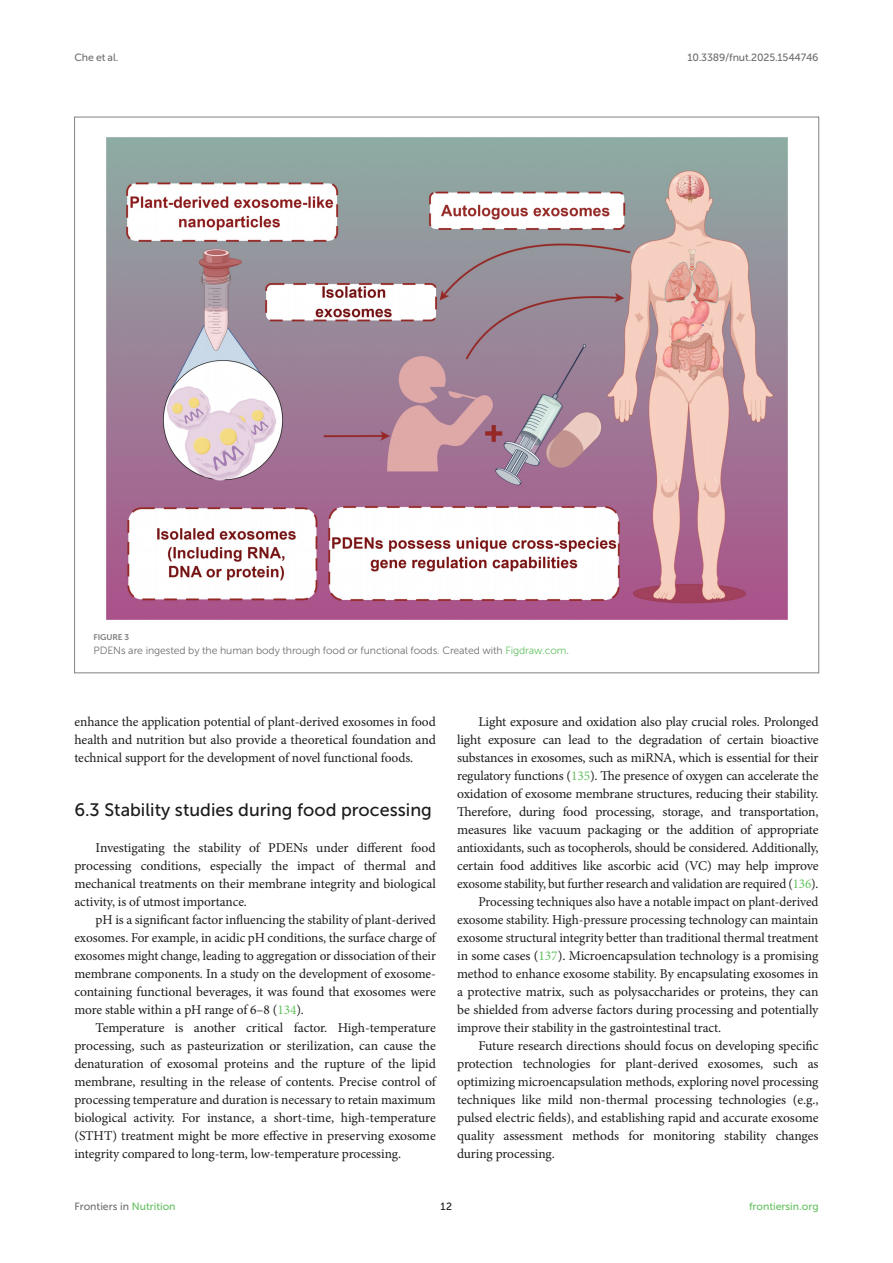
<style>
.page{position:relative;width:893px;height:1263px;background:#fff}
.page>*{position:absolute;margin:0;border:0;box-sizing:border-box;transform-origin:0 0}
.HEAD_2{font:18px "Museo Sans 500";color:#1b1c1b}
.TEXT{font:13.5px/18px "Minion Pro";letter-spacing:-.01em;color:#1b1c1b;text-align:justify}
.FIG_LEG{font:10.5px "Museo Sans 300";letter-spacing:-.01em;color:#706f70}
.t1{font:10.5px "Museo Sans 500";letter-spacing:-.015em;color:#706f70}
.t2{font:10.5px "Museo Sans 500";color:#65c161}
.t3{font:10.5px "Museo Sans 500";color:#1b1c1b}
.FIG_HD{font:8.25px "Museo Sans 700";letter-spacing:-.01em;color:#7e7f7f}
.s1{color:#65c161}
</style>
<div class="page">
<img style="left:106px;top:137px;width:682px;height:483px">
<p class="t1" style="left:74px;top:51px;width:45px">Che et al.</p>
<p class="t1" style="left:687px;top:51px;width:133px">10.3389/fnut.2025.1544746</p>
<p class="FIG_HD" style="left:94px;top:633px;width:37px">FIGURE 3</p>
<p class="FIG_LEG" style="left:94px;top:645px;width:477px">PDENs are ingested by the human body through food or functional foods. Created with <span class="s1">Figdraw.com</span>.</p>
<p class="TEXT" style="left:74px;top:713px;width:363px">enhance the application potential of plant-derived exosomes in food health and nutrition but also provide a theoretical foundation and technical support for the development of novel functional foods.</p>
<p class="HEAD_2" style="left:74px;top:800px;width:359px">6.3 Stability studies during food processing</p>
<p class="TEXT" style="left:74px;top:839px;width:363px;text-indent:21px">Investigating the stability of PDENs under different food processing conditions, especially the impact of thermal and mechanical treatments on their membrane integrity and biological activity, is of utmost importance.</p>
<p class="TEXT" style="left:74px;top:911px;width:363px;text-indent:21px">pH is a significant factor influencing the stability of plant-derived exosomes. For example, in acidic pH conditions, the surface charge of exosomes might change, leading to aggregation or dissociation of their membrane components. In a study on the development of exosome&shy;containing functional beverages, it was found that exosomes were more stable within a pH range of 6–8 (<span class="s1">134</span>).</p>
<p class="TEXT" style="left:74px;top:1019px;width:363px;text-indent:21px">Temperature is another critical factor. High-temperature processing, such as pasteurization or sterilization, can cause the denaturation of exosomal proteins and the rupture of the lipid membrane, resulting in the release of contents. Precise control of processing temperature and duration is necessary to retain maximum biological activity. For instance, a short-time, high-temperature (STHT) treatment might be more effective in preserving exosome integrity compared to long-term, low-temperature processing.</p>
<p class="TEXT" style="left:457px;top:713px;width:363px;text-indent:21px">Light exposure and oxidation also play crucial roles. Prolonged light exposure can lead to the degradation of certain bioactive substances in exosomes, such as miRNA, which is essential for their regulatory functions (<span class="s1">135</span>). The presence of oxygen can accelerate the oxidation of exosome membrane structures, reducing their stability.<br>Therefore, during food processing, storage, and transportation, measures like vacuum packaging or the addition of appropriate antioxidants, such as tocopherols, should be considered. Additionally, certain food additives like ascorbic acid (VC) may help improve exosome stability, but further research and validation are required (<span class="s1">136</span>).</p>
<p class="TEXT" style="left:457px;top:893px;width:363px;text-indent:21px">Processing techniques also have a notable impact on plant-derived exosome stability. High-pressure processing technology can maintain exosome structural integrity better than traditional thermal treatment in some cases (<span class="s1">137</span>). Microencapsulation technology is a promising method to enhance exosome stability. By encapsulating exosomes in a protective matrix, such as polysaccharides or proteins, they can be shielded from adverse factors during processing and potentially improve their stability in the gastrointestinal tract.</p>
<p class="TEXT" style="left:457px;top:1037px;width:363px;text-indent:21px">Future research directions should focus on developing specific protection technologies for plant-derived exosomes, such as optimizing microencapsulation methods, exploring novel processing techniques like mild non-thermal processing technologies (e.g., pulsed electric fields), and establishing rapid and accurate exosome quality assessment methods for monitoring stability changes during processing.</p>
<p class="t1" style="left:74px;top:1200px;width:103px">Frontiers in <span class="s1">Nutrition</span></p>
<p class="t3" style="left:441px;top:1200px;width:13px">12</p>
<p class="t2" style="left:749px;top:1200px;width:71px">frontiersin.org</p>
</div>
